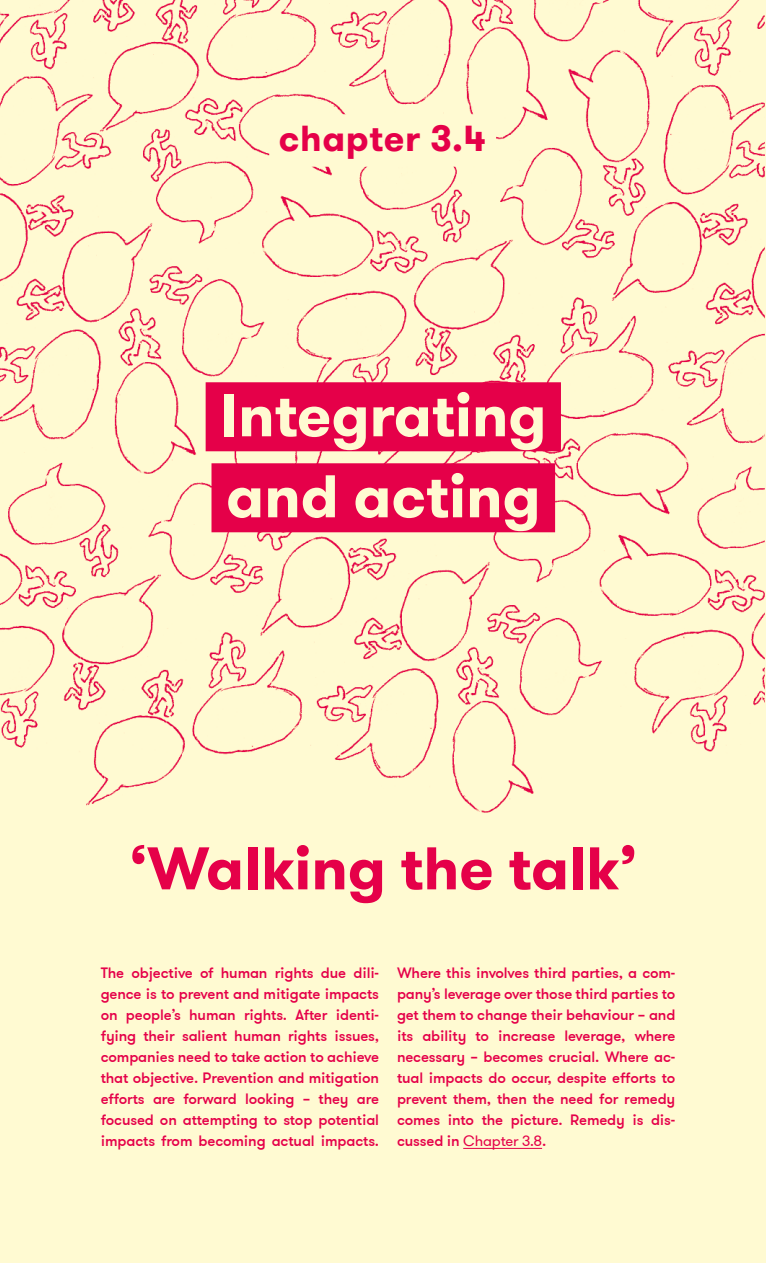
<style>
.page{position:relative;width:766px;height:1263px;background:#fff}
.page>*{position:absolute;margin:0;border:0;box-sizing:border-box;transform-origin:0 0}
.t1{font:700 60px "GT Walsheim";color:#fffad2}
.t2{font:700 60px "GT Walsheim";color:#e50049}
.t3{font:700 36px "GT Walsheim";letter-spacing:.02em;color:#e50049}
.t4{font:500 15px/21px "GT Walsheim";letter-spacing:-.01em;color:#e50049;text-align:justify}
.s1{font-weight:400}
</style>
<div class="page">
<div style="left:0;top:0;width:765px;height:1263px;background:#fffad2"></div>
<img style="left:0;top:0;width:764px;height:813px">
<hr style="left:463px;top:1148px;width:79px;height:1px;background:#e50049">
<div style="left:269px;top:114px;width:227px;height:53px;background:#fffad2"></div>
<div style="left:205px;top:382px;width:355px;height:69px;background:#e50049"></div>
<div style="left:211px;top:463px;width:344px;height:69px;background:#e50049"></div>
<p class="t3" style="left:278px;top:115px;width:208px">chapter 3.4</p>
<p class="t1" style="left:220px;top:376px;width:327px">Integrating</p>
<p class="t1" style="left:226px;top:457px;width:316px">and acting</p>
<p class="t2" style="left:129px;top:829px;width:509px">‘Walking the talk’</p>
<p class="t4" style="left:101px;top:962px;width:280px">The objective of human rights due dili&shy;gence is to prevent and mitigate impacts on people’s human rights. After identi&shy;fying their salient human rights issues, companies need to take action to achieve that objective. Prevention and mitigation efforts are forward looking – they are focused on attempting to stop potential impacts from becoming actual impacts.</p>
<p class="t4" style="left:397px;top:962px;width:280px">Where this involves third parties, a com&shy;pany’s leverage over those third parties to get them to change their behaviour – and its ability to increase leverage, where necessary – becomes crucial. Where ac&shy;tual impacts do occur, despite efforts to prevent them, then the need for remedy comes into the picture. Remedy is dis&shy;cussed in <span class="s1">Chapter 3.8</span>.</p>
</div>
